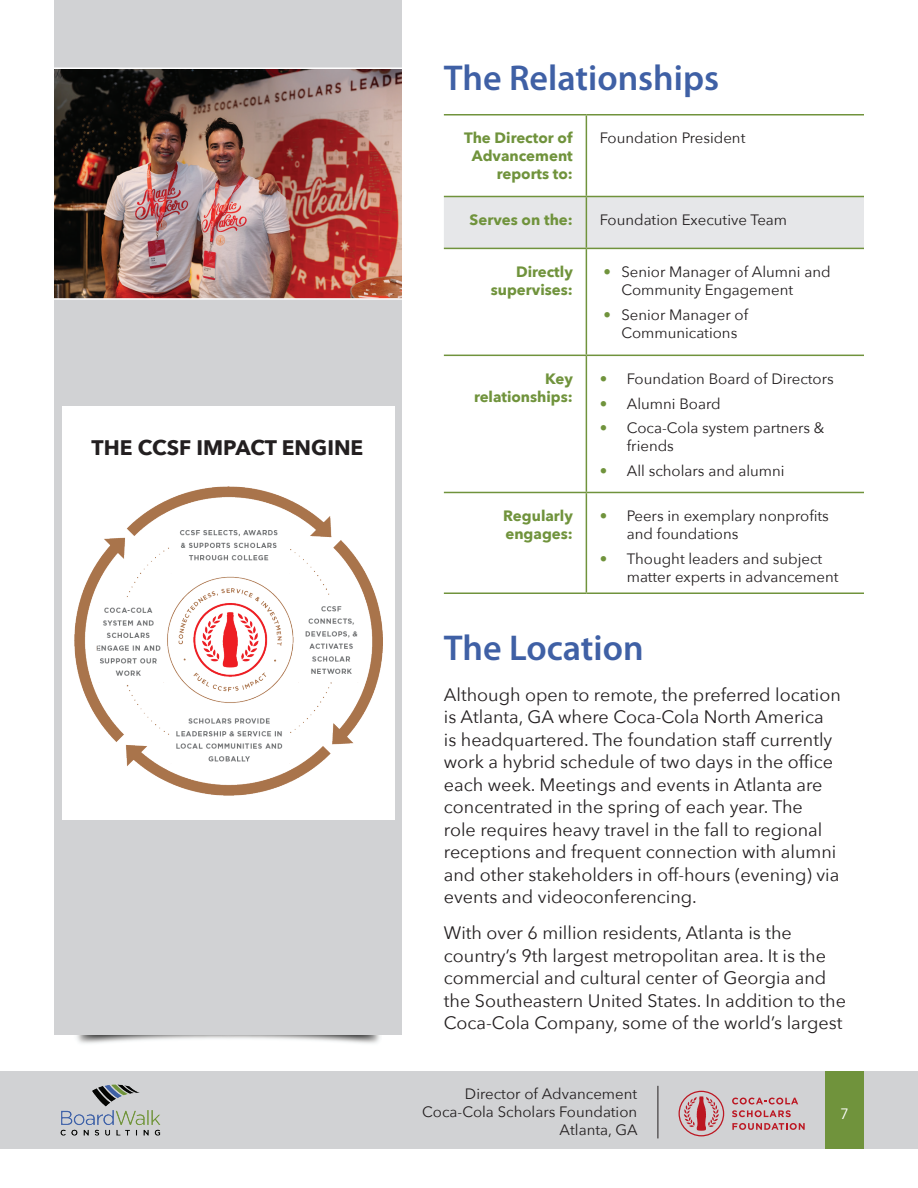
<style>
.page{position:relative;width:918px;height:1188px;background:#fff}
.page>*{position:absolute;margin:0;border:0;box-sizing:border-box;transform-origin:0 0}
.t1{font:600 36px "Myriad Pro";color:#3f60a5}
.t2{font:700 21px "Avenir Next";color:#231f20}
.t3{font:18px/22.5px "Avenir Next";color:#231f20}
.t4{font:15px/18px "Avenir Next";color:#231f20}
.t5{font:700 15px/18px "Avenir Next";color:#70933c;text-align:right}
.t6{font:15px "Avenir Next";color:#fff}
.s1{color:#70933c}
</style>
<div class="page">
<img style="left:76px;top:1035px;width:129px;height:9px">
<img style="left:251px;top:1035px;width:129px;height:9px">
<div style="left:0;top:1071px;width:918px;height:78px;background:#d1d2d4"></div>
<div style="left:825px;top:1071px;width:39px;height:78px;background:#70933c"></div>
<div style="left:54px;top:0;width:348px;height:1035px;background:#d1d2d4"></div>
<img style="left:60px;top:1084px;width:101px;height:52px">
<hr style="left:658px;top:1086px;width:1px;height:52px;background:#231f20">
<svg style="left:732px;top:1098px;width:66px;height:6px"></svg>
<svg style="left:732px;top:1110px;width:59px;height:7px"></svg>
<svg style="left:732px;top:1123px;width:73px;height:7px"></svg>
<svg style="left:679px;top:1091px;width:45px;height:45px"></svg>
<div style="left:444px;top:197px;width:420px;height:51px;background:#e6e7e9"></div>
<hr style="left:444px;top:114px;width:142px;height:2px;background:#70933c">
<hr style="left:586px;top:114px;width:278px;height:2px;background:#70933c">
<hr style="left:586px;top:116px;width:1px;height:80px;background:#70933c">
<hr style="left:444px;top:196px;width:142px;height:1px;background:#70933c">
<hr style="left:586px;top:196px;width:278px;height:1px;background:#70933c">
<hr style="left:586px;top:197px;width:1px;height:51px;background:#70933c">
<hr style="left:444px;top:248px;width:142px;height:1px;background:#70933c">
<hr style="left:586px;top:248px;width:278px;height:1px;background:#70933c">
<hr style="left:586px;top:249px;width:1px;height:106px;background:#70933c">
<hr style="left:444px;top:355px;width:142px;height:1px;background:#70933c">
<hr style="left:586px;top:355px;width:278px;height:1px;background:#70933c">
<hr style="left:586px;top:356px;width:1px;height:136px;background:#70933c">
<hr style="left:444px;top:492px;width:142px;height:1px;background:#70933c">
<hr style="left:586px;top:492px;width:278px;height:1px;background:#70933c">
<hr style="left:586px;top:493px;width:1px;height:99px;background:#70933c">
<hr style="left:444px;top:592px;width:142px;height:2px;background:#70933c">
<hr style="left:586px;top:592px;width:278px;height:2px;background:#70933c">
<img style="left:54px;top:67px;width:348px;height:233px">
<div style="left:62px;top:406px;width:332px;height:414px;background:#fff"></div>
<img style="left:75px;top:486px;width:308px;height:310px">
<p class="t2" style="left:92px;top:430px;width:273px">THE CCSF IMPACT ENGINE</p>
<h1 class="t1" style="left:444px;top:55px;width:277px">The Relationships</h1>
<p class="t5" style="left:464px;top:129px;width:110px">The Director of<br>Advancement reports to:</p>
<p class="t4" style="left:600px;top:128px;width:147px">Foundation President</p>
<p class="t5" style="left:470px;top:211px;width:105px">Serves on the:</p>
<p class="t4" style="left:600px;top:210px;width:189px">Foundation Executive Team</p>
<p class="t5" style="left:491px;top:262px;width:84px">Directly supervises:</p>
<p class="t4" style="left:621px;top:262px;width:211px;text-indent:-18px"><span class="s1">•</span> Senior Manager of Alumni and<br>Community Engagement</p>
<p class="t4" style="left:603px;top:305px;width:146px;text-align:center"><span class="s1">•</span> Senior Manager of<br>Communications</p>
<p class="t5" style="left:474px;top:369px;width:100px">Key relationships:</p>
<p class="t4" style="left:600px;top:369px;width:235px"><span class="s1">•</span> Foundation Board of Directors</p>
<p class="t4" style="left:600px;top:394px;width:122px"><span class="s1">•</span> Alumni Board</p>
<p class="t4" style="left:627px;top:418px;width:199px;text-indent:-27px"><span class="s1">•</span> Coca-Cola system partners &amp; friends</p>
<p class="t4" style="left:600px;top:461px;width:186px"><span class="s1">•</span> All scholars and alumni</p>
<p class="t5" style="left:503px;top:507px;width:71px;text-align:left">Regularly engages:</p>
<p class="t4" style="left:627px;top:506px;width:204px;text-indent:-27px"><span class="s1">•</span> Peers in exemplary nonprofits and foundations</p>
<p class="t4" style="left:627px;top:549px;width:213px;text-indent:-27px"><span class="s1">•</span> Thought leaders and subject matter experts in advancement</p>
<h1 class="t1" style="left:444px;top:625px;width:201px">The Location</h1>
<p class="t3" style="left:444px;top:683px;width:399px">Although open to remote, the preferred location is Atlanta, GA where Coca-Cola North America<br>is headquartered. The foundation staff currently work a hybrid schedule of two days in the office each week. Meetings and events in Atlanta are concentrated in the spring of each year. The<br>role requires heavy travel in the fall to regional receptions and frequent connection with alumni and other stakeholders in off-hours (evening) via events and videoconferencing.</p>
<p class="t3" style="left:444px;top:921px;width:404px">With over 6 million residents, Atlanta is the country’s 9th largest metropolitan area. It is the commercial and cultural center of Georgia and the Southeastern United States. In addition to the Coca-Cola Company, some of the world’s largest</p>
<p class="t4" style="left:422px;top:1084px;width:217px;text-align:right">Director of Advancement<br>Coca-Cola Scholars Foundation<br>Atlanta, GA</p>
<p class="t6" style="left:840px;top:1102px;width:10px">7</p>
</div>
